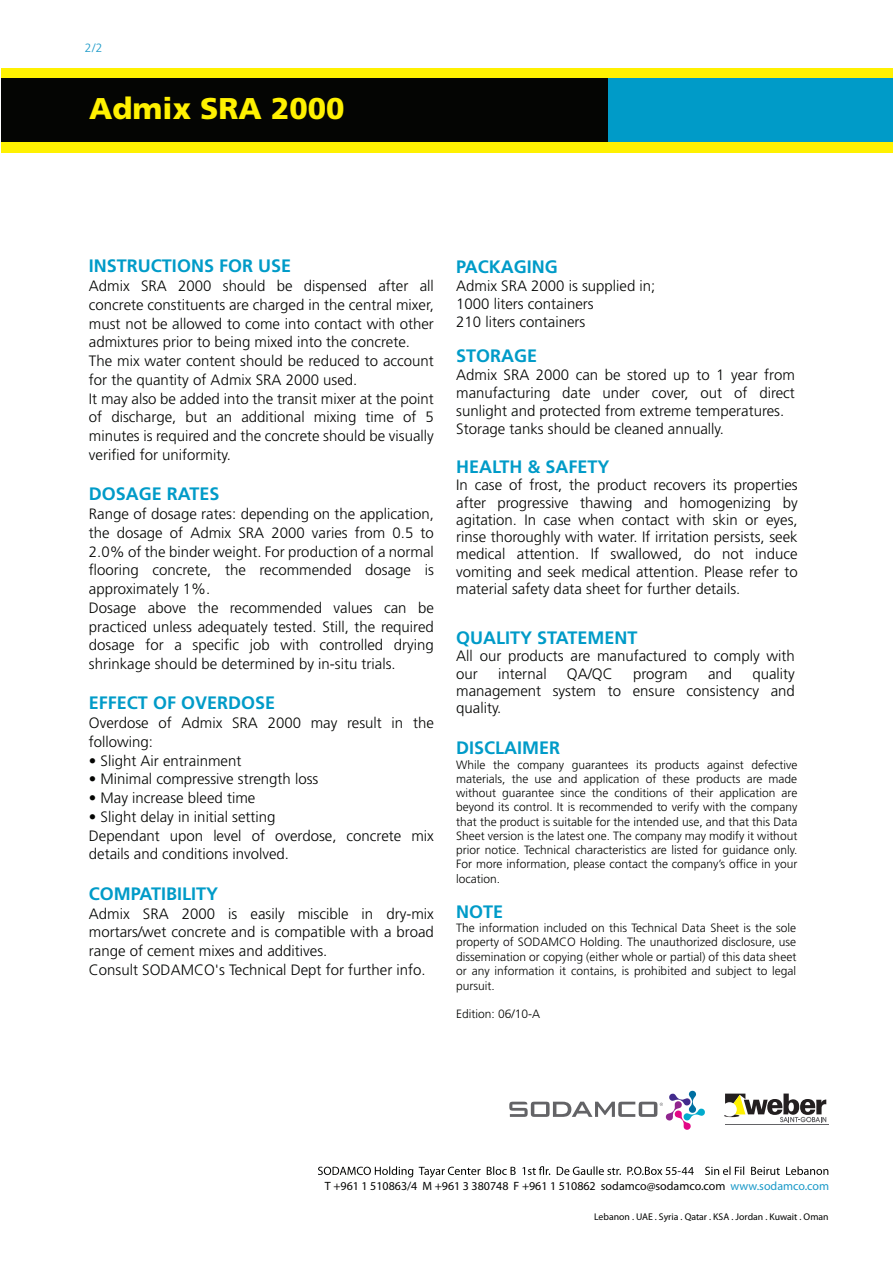
<style>
.page{position:relative;width:893px;height:1263px;background:#fff}
.page>*{position:absolute;margin:0;border:0;box-sizing:border-box;transform-origin:0 0}
.t1{font:900 30px "Frutiger LT Std";color:#fff101}
.t2{font:700 18px "Frutiger LT Std";color:#009bc8}
.t3{font:300 15px/18.8px "Frutiger LT Std";color:#040503}
.t4{font:300 12px/14.2px "Frutiger LT Std";color:#040503;text-align:justify}
.t5{font:12px "Myriad Pro";color:#040503}
.t6{font:300 12px "Frutiger LT Std";color:#1a99c8}
.t7{font:9.75px "Myriad Pro";color:#040503}
.s1{color:#1a99c8}
</style>
<div class="page">
<hr style="left:725px;top:1124px;width:103px;height:1px;background:#636366">
<svg style="left:725px;top:1093px;width:101px;height:29px"></svg>
<hr style="left:724px;top:1114px;width:15px;height:3px;background:#231f20;border-radius:50%">
<div style="left:722px;top:1102px;width:15px;height:14px;background:#fff;border-radius:50%"></div>
<svg style="left:509px;top:1090px;width:196px;height:40px"></svg>
<svg style="left:318px;top:1166px;width:510px;height:11px"></svg>
<div style="left:1px;top:68px;width:892px;height:85px;background:#fff101"></div>
<div style="left:1px;top:78px;width:892px;height:64px;background:#040503"></div>
<div style="left:608px;top:78px;width:285px;height:64px;background:#009bc8"></div>
<p class="t6" style="left:85px;top:41px;width:19px">2/2</p>
<p class="t1" style="left:89px;top:90px;width:257px">Admix SRA 2000</p>
<p class="t2" style="left:89px;top:256px;width:204px">INSTRUCTIONS FOR USE</p>
<p class="t3" style="left:89px;top:277px;width:346px">Admix SRA 2000 should be dispensed after all concrete constituents are charged in the central mixer, must not be allowed to come into contact with other admixtures prior to being mixed into the concrete.<br>The mix water content should be reduced to account for the quantity of Admix SRA 2000 used.<br>It may also be added into the transit mixer at the point of discharge, but an additional mixing time of 5 minutes is required and the concrete should be visually verified for uniformity.</p>
<p class="t2" style="left:89px;top:483px;width:132px">DOSAGE RATES</p>
<p class="t3" style="left:89px;top:505px;width:346px">Range of dosage rates: depending on the application, the dosage of Admix SRA 2000 varies from 0.5 to 2.0% of the binder weight. For production of a normal flooring concrete, the recommended dosage is approximately 1%.<br>Dosage above the recommended values can be practiced unless adequately tested. Still, the required dosage for a specific job with controlled drying shrinkage should be determined by in-situ trials.</p>
<p class="t2" style="left:89px;top:693px;width:188px">EFFECT OF OVERDOSE</p>
<p class="t3" style="left:89px;top:714px;width:346px">Overdose of Admix SRA 2000 may result in the following:</p>
<p class="t3" style="left:89px;top:751px;width:154px">• Slight Air entrainment</p>
<p class="t3" style="left:89px;top:770px;width:231px">• Minimal compressive strength loss</p>
<p class="t3" style="left:89px;top:789px;width:168px">• May increase bleed time</p>
<p class="t3" style="left:89px;top:808px;width:346px">• Slight delay in initial setting<br>Dependant upon level of overdose, concrete mix details and conditions involved.</p>
<p class="t2" style="left:89px;top:883px;width:131px">COMPATIBILITY</p>
<p class="t3" style="left:89px;top:904px;width:346px">Admix SRA 2000 is easily miscible in dry-mix mortars/wet concrete and is compatible with a broad range of cement mixes and additives.<br>Consult SODAMCO's Technical Dept for further info.</p>
<p class="t2" style="left:456px;top:256px;width:103px">PACKAGING</p>
<p class="t3" style="left:456px;top:277px;width:201px;line-height:18px">Admix SRA 2000 is supplied in;<br>1000 liters containers<br>210 liters containers</p>
<p class="t2" style="left:456px;top:345px;width:83px">STORAGE</p>
<p class="t3" style="left:456px;top:366px;width:340px;line-height:18px">Admix SRA 2000 can be stored up to 1 year from manufacturing date under cover, out of direct sunlight and protected from extreme temperatures.<br>Storage tanks should be cleaned annually.</p>
<p class="t2" style="left:456px;top:456px;width:155px">HEALTH &amp; SAFETY</p>
<p class="t3" style="left:456px;top:477px;width:343px;line-height:17.2px;text-align:justify">In case of frost, the product recovers its properties after progressive thawing and homogenizing by agitation. In case when contact with skin or eyes, rinse thoroughly with water. If irritation persists, seek medical attention. If swallowed, do not induce vomiting and seek medical attention. Please refer to material safety data sheet for further details.</p>
<p class="t2" style="left:456px;top:627px;width:183px">QUALITY STATEMENT</p>
<p class="t3" style="left:456px;top:648px;width:340px;line-height:17.2px">All our products are manufactured to comply with our</p>
<p class="t3" style="left:456px;top:665px;width:340px;line-height:17.2px;text-align:justify;text-indent:296px">quality management system to ensure consistency and quality.</p>
<p class="t3" style="left:498px;top:664px;width:50px">internal</p>
<p class="t3" style="left:567px;top:664px;width:47px">QA/QC</p>
<p class="t3" style="left:633px;top:664px;width:56px">program</p>
<p class="t3" style="left:708px;top:664px;width:26px">and</p>
<p class="t2" style="left:456px;top:737px;width:106px">DISCLAIMER</p>
<p class="t4" style="left:456px;top:757px;width:343px">While the company guarantees its products against defective materials, the use and application of these products are made without guarantee since the conditions of their application are beyond its control. It is recommended to verify with the company that the product is suitable for the intended use, and that this Data Sheet version is the latest one. The company may modify it without prior notice. Technical characteristics are listed for guidance only.<br>For more information, please contact the company’s office in your location.</p>
<p class="t2" style="left:456px;top:901px;width:49px">NOTE</p>
<p class="t4" style="left:456px;top:921px;width:342px">The information included on this Technical Data Sheet is the sole property of SODAMCO Holding. The unauthorized disclosure, use dissemination or copying (either whole or partial) of this data sheet or any information it contains, is prohibited and subject to legal pursuit.</p>
<p class="t4" style="left:456px;top:1007px;width:86px">Edition: 06/10-A</p>
<p class="t5" style="left:325px;top:1178px;width:506px">T +961 1 510863/4 M +961 3 380748 F +961 1 510862 sodamco@sodamco.com <span class="s1">www.sodamco.com</span></p>
<p class="t7" style="left:594px;top:1211px;width:236px">Lebanon . UAE . Syria . Qatar . KSA . Jordan . Kuwait . Oman</p>
</div>
